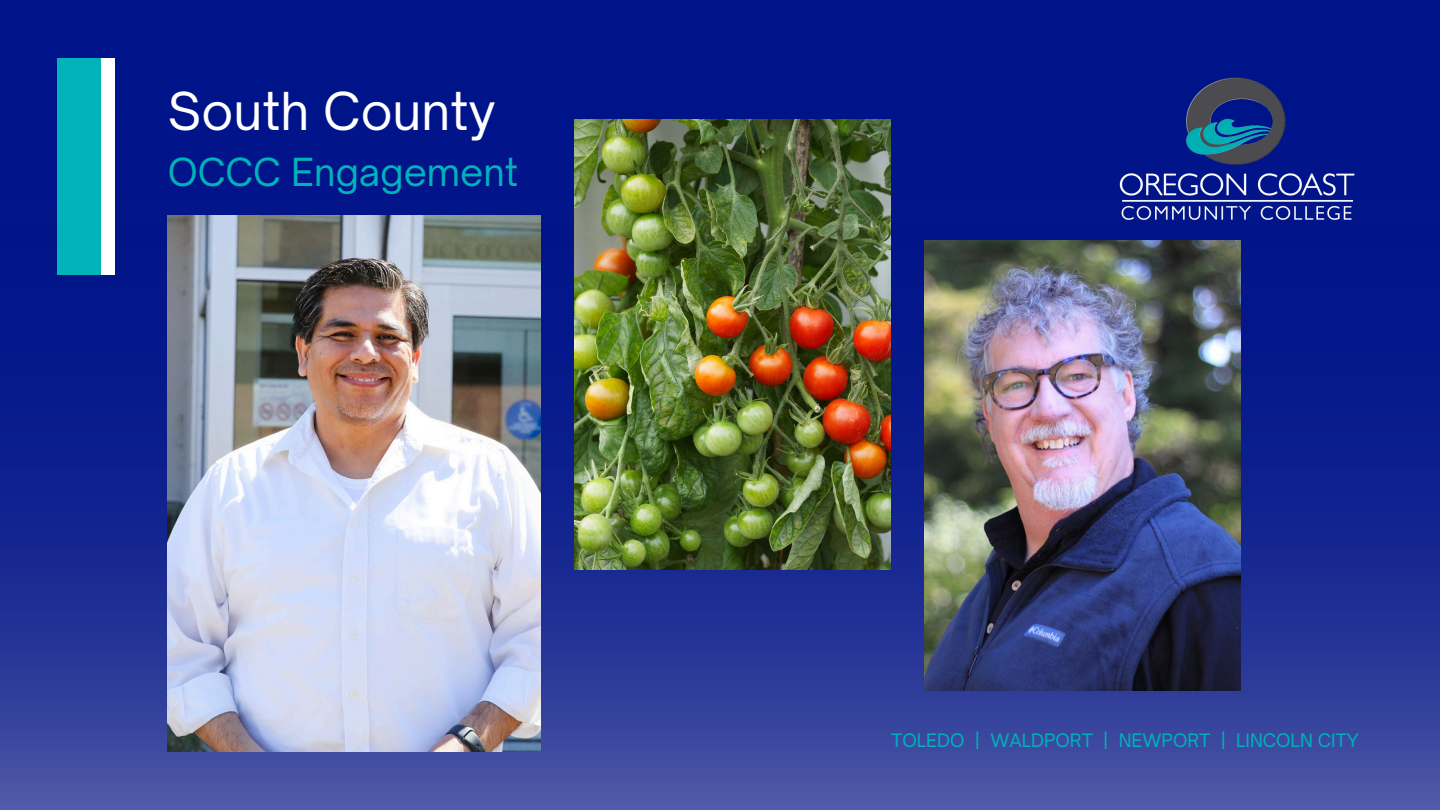
<style>
.page{position:relative;width:1440px;height:810px;background:#fff}
.page>*{position:absolute;margin:0;border:0;box-sizing:border-box;transform-origin:0 0}
.t1{font:50px "Open Sauce One";color:#fff}
.t2{font:37px "Open Sauce One";color:#00b2ba}
.t3{font:17.8px "Open Sauce One";color:#00b2ba}
</style>
<div class="page">
<img style="left:0;top:0;width:1440px;height:810px">
<div style="left:72px;top:59px;width:43px;height:216px;background:#fff"></div>
<div style="left:57px;top:59px;width:44px;height:216px;background:#00b2ba"></div>
<img style="left:1112px;top:71px;width:247px;height:96px">
<img style="left:1116px;top:137px;width:249px;height:103px">
<img style="left:168px;top:216px;width:373px;height:535px">
<img style="left:924px;top:240px;width:317px;height:451px">
<img style="left:574px;top:119px;width:317px;height:451px">
<p class="t1" style="left:168px;top:80px;width:329px">South County</p>
<p class="t2" style="left:168px;top:148px;width:352px">OCCC Engagement</p>
<p class="t3" style="left:891px;top:729px;width:469px">TOLEDO | WALDPORT | NEWPORT | LINCOLN CITY</p>
</div>
